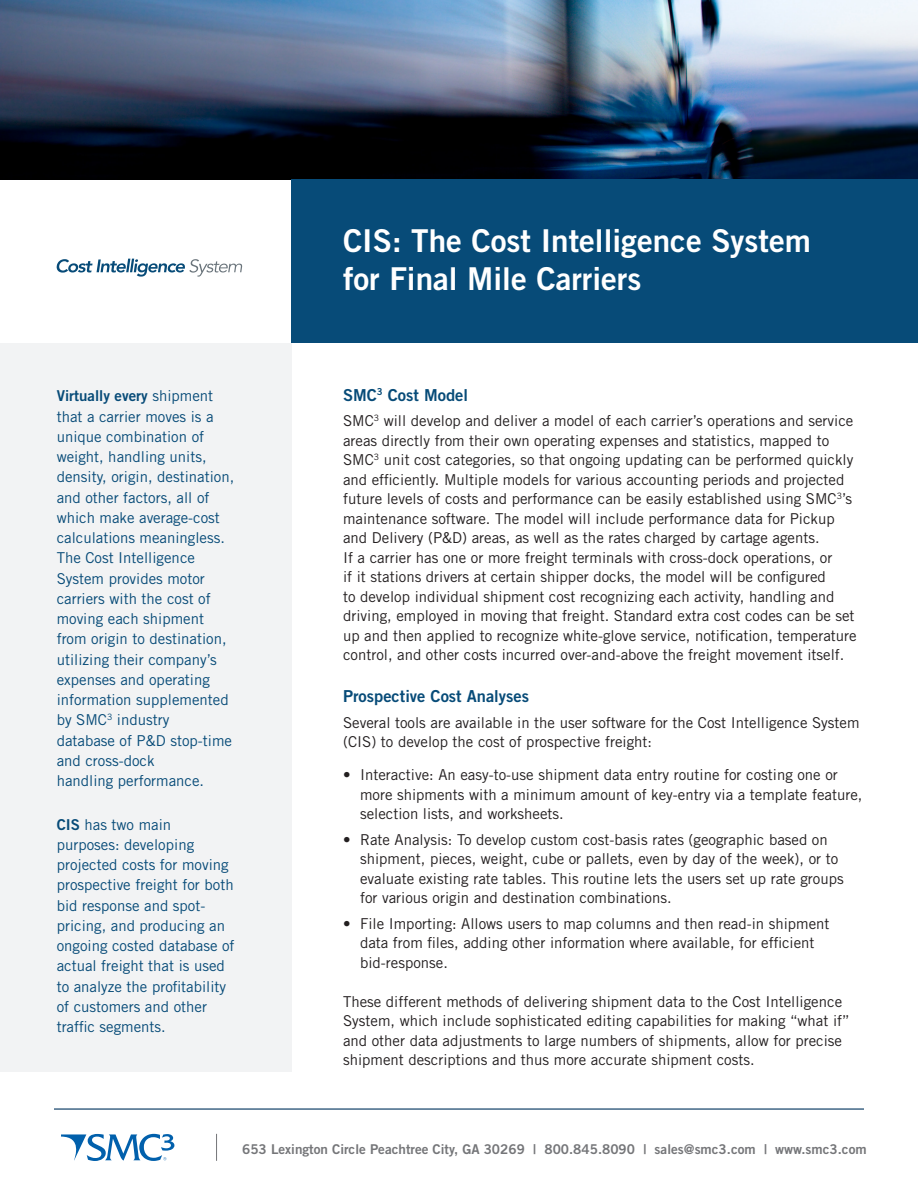
<style>
.page{position:relative;width:918px;height:1188px;background:#fff}
.page>*{position:absolute;margin:0;border:0;box-sizing:border-box;transform-origin:0 0}
.t1{font:31.5px/37.8px "Trade Gothic LT Std Bd 2";color:#fff}
.t2{font:16.5px "Trade Gothic LT Std Bd 2";color:#074b78}
.t3{font:15px/19.5px "Trade Gothic LT Std";color:#231f20}
.t4{font:15px/20.2px "Trade Gothic LT Std";color:#074b78}
.t5{font:13.5px "Trade Gothic LT Std Bd 2";color:#757679}
.s1{font-family:"Trade Gothic LT Std Bd 2"}
</style>
<div class="page">
<img style="left:0;top:0;width:918px;height:179px">
<div style="left:0;top:343px;width:291px;height:728px;background:#f2f3f4"></div>
<svg style="left:57px;top:259px;width:185px;height:18px"></svg>
<div style="left:291px;top:179px;width:627px;height:164px;background:#074b78"></div>
<svg style="left:216px;top:1134px;width:1px;height:27px"></svg>
<hr style="left:54px;top:1108px;width:810px;height:2px;background:#00345e">
<svg style="left:61px;top:1134px;width:113px;height:27px"></svg>
<p class="t1" style="left:343px;top:221px;width:469px">CIS: The Cost Intelligence System for Final Mile Carriers</p>
<p class="t4" style="left:57px;top:386px;width:179px"><span class="s1">Virtually every</span> shipment that a carrier moves is a unique combination of weight, handling units, density, origin, destination, and other factors, all of which make average-cost calculations meaningless.<br>The Cost Intelligence<br>System provides motor carriers with the cost of moving each shipment from origin to destination, utilizing their company’s expenses and operating information supplemented by SMC<sup>3</sup> industry<br>database of P&amp;D stop-time and cross-dock<br>handling performance.</p>
<p class="t4" style="left:57px;top:814px;width:179px"><span class="s1">CIS</span> has two main purposes: developing projected costs for moving prospective freight for both bid response and spot&shy;pricing, and producing an ongoing costed database of actual freight that is used to analyze the profitability of customers and other traffic segments.</p>
<p class="t2" style="left:343px;top:385px;width:127px">SMC<sup>3</sup> Cost Model</p>
<p class="t3" style="left:343px;top:411px;width:515px">SMC<sup>3</sup> will develop and deliver a model of each carrier’s operations and service areas directly from their own operating expenses and statistics, mapped to SMC<sup>3</sup> unit cost categories, so that ongoing updating can be performed quickly and efficiently. Multiple models for various accounting periods and projected future levels of costs and performance can be easily established using SMC<sup>3</sup>’s maintenance software. The model will include performance data for Pickup and Delivery (P&amp;D) areas, as well as the rates charged by cartage agents.<br>If a carrier has one or more freight terminals with cross-dock operations, or<br>if it stations drivers at certain shipper docks, the model will be configured<br>to develop individual shipment cost recognizing each activity, handling and driving, employed in moving that freight. Standard extra cost codes can be set up and then applied to recognize white-glove service, notification, temperature control, and other costs incurred over-and-above the freight movement itself.</p>
<p class="t2" style="left:343px;top:686px;width:188px">Prospective Cost Analyses</p>
<p class="t3" style="left:343px;top:713px;width:518px">Several tools are available in the user software for the Cost Intelligence System (CIS) to develop the cost of prospective freight:</p>
<p class="t3" style="left:360px;top:765px;width:504px;text-indent:-17px">• Interactive: An easy-to-use shipment data entry routine for costing one or more shipments with a minimum amount of key-entry via a template feature, selection lists, and worksheets.</p>
<p class="t3" style="left:360px;top:830px;width:485px;text-indent:-17px">• Rate Analysis: To develop custom cost-basis rates (geographic based on shipment, pieces, weight, cube or pallets, even by day of the week), or to evaluate existing rate tables. This routine lets the users set up rate groups for various origin and destination combinations.</p>
<p class="t3" style="left:360px;top:914px;width:471px;text-indent:-17px">• File Importing: Allows users to map columns and then read-in shipment data from files, adding other information where available, for efficient bid-response.</p>
<p class="t3" style="left:343px;top:992px;width:508px">These different methods of delivering shipment data to the Cost Intelligence System, which include sophisticated editing capabilities for making “what if” and other data adjustments to large numbers of shipments, allow for precise shipment descriptions and thus more accurate shipment costs.</p>
<p class="t5" style="left:242px;top:1141px;width:626px">653 Lexington Circle Peachtree City, GA 30269 | 800.845.8090 | sales@smc3.com | www.smc3.com</p>
</div>
